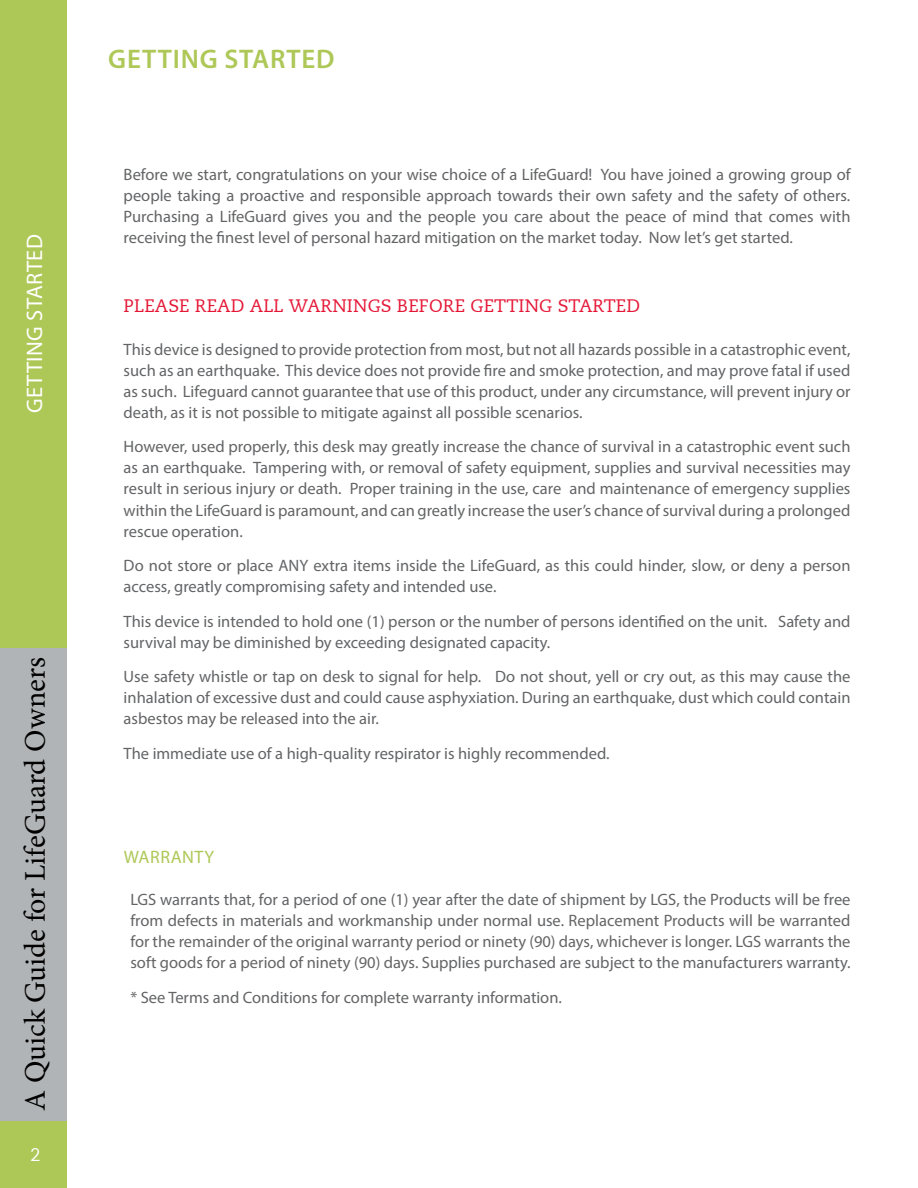
<style>
.page{position:relative;width:918px;height:1188px;background:#fff}
.page>*{position:absolute;margin:0;border:0;box-sizing:border-box;transform-origin:0 0}
.t1{font:30px "Minion Pro";color:#000}
.t2{font:600 27px "Myriad Pro";letter-spacing:.03em;color:#aec858}
.t3{font:22.5px "Myriad Pro";letter-spacing:.02em;color:#fff}
.t4{font:18px "Caecilia LT";letter-spacing:.01em;color:#e51736}
.t5{font:18px "Myriad Pro";letter-spacing:.03em;color:#aec858}
.t6{font:18px "Caecilia LT Std";color:#fff}
.t7{font:16.5px/21px "Myriad Pro";color:#636466;text-align:justify}
.s1{color:#656565}
</style>
<div class="page">
<div style="left:0;top:0;width:68px;height:1188px;background:#aec858"></div>
<div style="left:0;top:648px;width:68px;height:472px;background:#b1b4b6"></div>
<h3 class="t3" style="left:21px;top:413px;width:180px;rotate:-90deg">getting started</h3>
<h1 class="t1" style="left:15px;top:1111px;width:455px;rotate:-90deg">A Quick Guide for LifeGuard Owners</h1>
<p class="t6" style="left:30px;top:1144px;width:12px">2</p>
<h2 class="t2" style="left:108px;top:42px;width:228px">GETTING STARTED</h2>
<p class="t7" style="left:124px;top:163px;width:728px">Before we start, congratulations on your wise choice of a LifeGuard! You have joined a growing group of people taking a proactive and responsible approach towards their own safety and the safety of others.<br>Purchasing a LifeGuard gives you and the people you care about the peace of mind that comes with receiving the finest level of personal hazard mitigation on the market today. Now let’s get started.</p>
<p class="t4" style="left:124px;top:296px;width:518px">PLEASE READ ALL WARNINGS BEFORE GETTING STARTED</p>
<p class="t7" style="left:124px;top:339px;width:728px">This device is designed to provide protection from most, but not all hazards possible in a catastrophic event, such as an earthquake. This device does not provide fire and smoke protection, and may prove fatal if used as such. Lifeguard cannot guarantee that use of this product, under any circumstance, will prevent injury or death, as it is not possible to mitigate against all possible scenarios.</p>
<p class="t7" style="left:124px;top:436px;width:728px">However, used properly, this desk may greatly increase the chance of survival in a catastrophic event such as an earthquake. Tampering with, or removal of safety equipment, supplies and survival necessities may result in serious injury or death. Proper training in the use, care and maintenance of emergency supplies within the LifeGuard is paramount, and can greatly increase the user’s chance of survival during a prolonged rescue operation.</p>
<p class="t7" style="left:124px;top:555px;width:728px">Do not store or place ANY extra items inside the LifeGuard, as this could hinder, slow, or deny a person access, greatly compromising safety and intended use.</p>
<p class="t7" style="left:124px;top:610px;width:728px">This device is intended to hold one (1) person or the number of persons identified on the unit. Safety and survival may be diminished by exceeding designated capacity.</p>
<p class="t7" style="left:124px;top:666px;width:728px">Use safety whistle or tap on desk to signal for help. Do not shout, yell or cry out, as this may cause the inhalation of excessive dust and could cause asphyxiation. During an earthquake, dust which could contain asbestos may be released into the air.</p>
<p class="t7" style="left:124px;top:742px;width:487px">The immediate use of a high-quality respirator is highly recommended.</p>
<p class="t5" style="left:124px;top:845px;width:91px">Warranty</p>
<p class="t7" style="left:130px;top:889px;width:722px">LGS warrants that, for a period of one (1) year after the date of shipment by LGS, the Products will be free from defects in materials and workmanship under normal us<span class="s1">e. Replacement Products will be warranted for the remainder of the original warranty period or ninety (90) days, whichever is longer. LGS warrants the soft goods for a period of ninety (90) days. Sup</span>plies purchased are subject to the manufacturers warranty.</p>
<p class="t7" style="left:130px;top:986px;width:433px">* See Terms and Conditions for complete warranty information.</p>
</div>
